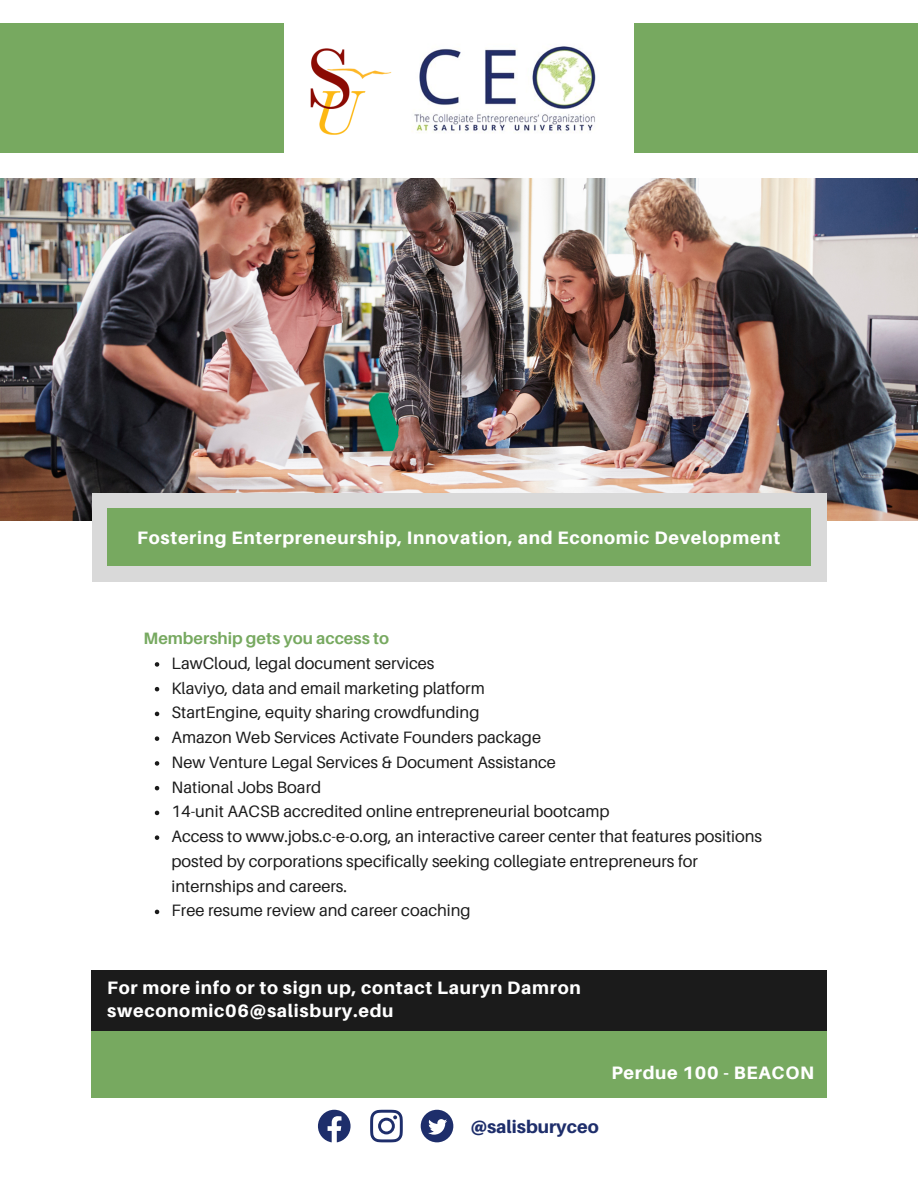
<style>
.page{position:relative;width:918px;height:1188px;background:#fff}
.page>*{position:absolute;margin:0;border:0;box-sizing:border-box;transform-origin:0 0}
.t1{font:800 18px "Aileron";letter-spacing:.04em;color:#fff}
.t2{font:800 18px "Aileron";color:#1e2e6b}
.t3{font:16.5px/24.8px "Aileron";color:#1b1b1b}
.t4{font:700 16.5px "Aileron";color:#77a960}
</style>
<div class="page">
<img style="left:0;top:178px;width:918px;height:343px">
<div style="left:0;top:24px;width:918px;height:129px;background:#77a960"></div>
<svg style="left:318px;top:1110px;width:33px;height:32px"></svg>
<svg style="left:370px;top:1110px;width:33px;height:32px"></svg>
<svg style="left:421px;top:1110px;width:32px;height:32px"></svg>
<img style="left:285px;top:24px;width:348px;height:129px">
<div style="left:92px;top:493px;width:734px;height:89px;background:#d9d9d9"></div>
<div style="left:107px;top:508px;width:704px;height:58px;background:#77a960"></div>
<div style="left:91px;top:970px;width:735px;height:66px;background:#1b1b1b"></div>
<div style="left:571px;top:970px;width:256px;height:66px;background:#1b1b1b"></div>
<div style="left:91px;top:1031px;width:485px;height:66px;background:#77a960"></div>
<div style="left:571px;top:1031px;width:256px;height:66px;background:#77a960"></div>
<svg style="left:155px;top:662px;width:4px;height:5px"></svg>
<svg style="left:155px;top:687px;width:4px;height:4px"></svg>
<svg style="left:155px;top:712px;width:4px;height:4px"></svg>
<svg style="left:155px;top:736px;width:4px;height:5px"></svg>
<svg style="left:155px;top:761px;width:4px;height:5px"></svg>
<svg style="left:155px;top:786px;width:4px;height:4px"></svg>
<svg style="left:155px;top:811px;width:4px;height:4px"></svg>
<svg style="left:155px;top:835px;width:4px;height:5px"></svg>
<svg style="left:155px;top:910px;width:4px;height:4px"></svg>
<p class="t1" style="left:137px;top:527px;width:645px">Fostering Enterpreneurship, Innovation, and Economic Development</p>
<p class="t4" style="left:144px;top:628px;width:247px">Membership gets you access to</p>
<p class="t3" style="left:172px;top:650px;width:264px">LawCloud, legal document services</p>
<p class="t3" style="left:172px;top:675px;width:315px">Klaviyo, data and email marketing platform</p>
<p class="t3" style="left:172px;top:700px;width:309px">StartEngine, equity sharing crowdfunding</p>
<p class="t3" style="left:172px;top:725px;width:371px">Amazon Web Services Activate Founders package</p>
<p class="t3" style="left:172px;top:749px;width:386px">New Venture Legal Services &amp; Document Assistance</p>
<p class="t3" style="left:172px;top:774px;width:151px">National Jobs Board</p>
<p class="t3" style="left:172px;top:799px;width:440px">14-unit AACSB accredited online entrepreneurial bootcamp</p>
<p class="t3" style="left:172px;top:824px;width:592px">Access to www.jobs.c-e-o.org, an interactive career center that features positions posted by corporations specifically seeking collegiate entrepreneurs for internships and careers.</p>
<p class="t3" style="left:172px;top:898px;width:301px">Free resume review and career coaching</p>
<p class="t1" style="left:107px;top:977px;width:475px">For more info or to sign up, contact Lauryn Damron</p>
<p class="t1" style="left:107px;top:999px;width:288px">sweconomic06@salisbury.edu</p>
<p class="t1" style="left:611px;top:1061px;width:204px">Perdue 100 - BEACON</p>
<p class="t2" style="left:471px;top:1116px;width:130px">@salisburyceo</p>
</div>
